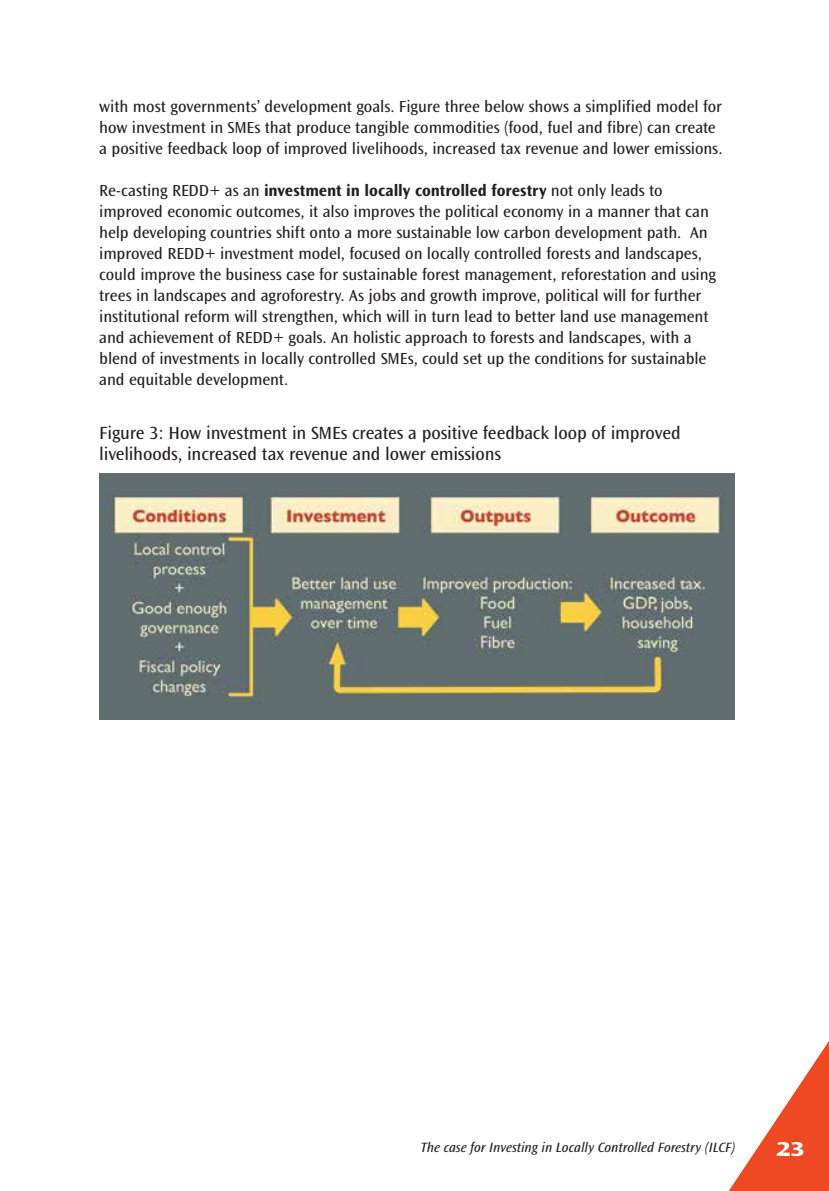
<style>
.page{position:relative;width:829px;height:1191px;background:#fff}
.page>*{position:absolute;margin:0;border:0;box-sizing:border-box;transform-origin:0 0}
.t1{font:21px "Ocean Sans MM 760 800";color:#fff}
.t2{font:18.38px/21px "Ocean Sans MM 403 475";letter-spacing:-.01em;color:#231f20}
.t3{font:16.62px/21px "Ocean Sans MM 403 475";letter-spacing:-.005em;color:#231f20}
.t4{font:16.62px "Ocean Sans MM 648 475";letter-spacing:-.005em;color:#231f20}
.t5{font:14px "Ocean Sans MM It 403 475";letter-spacing:-.005em;color:#231f20}
.s1{font-family:"Ocean Sans MM 403 475"}
</style>
<div class="page">
<svg style="left:728px;top:1042px;width:100px;height:149px"></svg>
<img style="left:99px;top:474px;width:635px;height:245px">
<p class="t3" style="left:99px;top:96px;width:624px">with most governments’ development goals. Figure three below shows a simplified model for how investment in SMEs that produce tangible commodities (food, fuel and fibre) can create a positive feedback loop of improved livelihoods, increased tax revenue and lower emissions.</p>
<p class="t4" style="left:99px;top:181px;width:564px"><span class="s1">Re-casting REDD+ as an</span> investment in locally controlled forestry <span class="s1">not only leads to</span></p>
<p class="t3" style="left:99px;top:201px;width:618px">improved economic outcomes, it also improves the political economy in a manner that can help developing countries shift onto a more sustainable low carbon development path. An improved REDD+ investment model, focused on locally controlled forests and landscapes, could improve the business case for sustainable forest management, reforestation and using trees in landscapes and agroforestry. As jobs and growth improve, political will for further institutional reform will strengthen, which will in turn lead to better land use management and achievement of REDD+ goals. An holistic approach to forests and landscapes, with a blend of investments in locally controlled SMEs, could set up the conditions for sustainable and equitable development.</p>
<p class="t2" style="left:99px;top:422px;width:583px">Figure 3: How investment in SMEs creates a positive feedback loop of improved livelihoods, increased tax revenue and lower emissions</p>
<p class="t5" style="left:420px;top:1139px;width:316px">The case for Investing in Locally Controlled Forestry (ILCF)</p>
<p class="t1" style="left:776px;top:1137px;width:29px">23</p>
</div>
